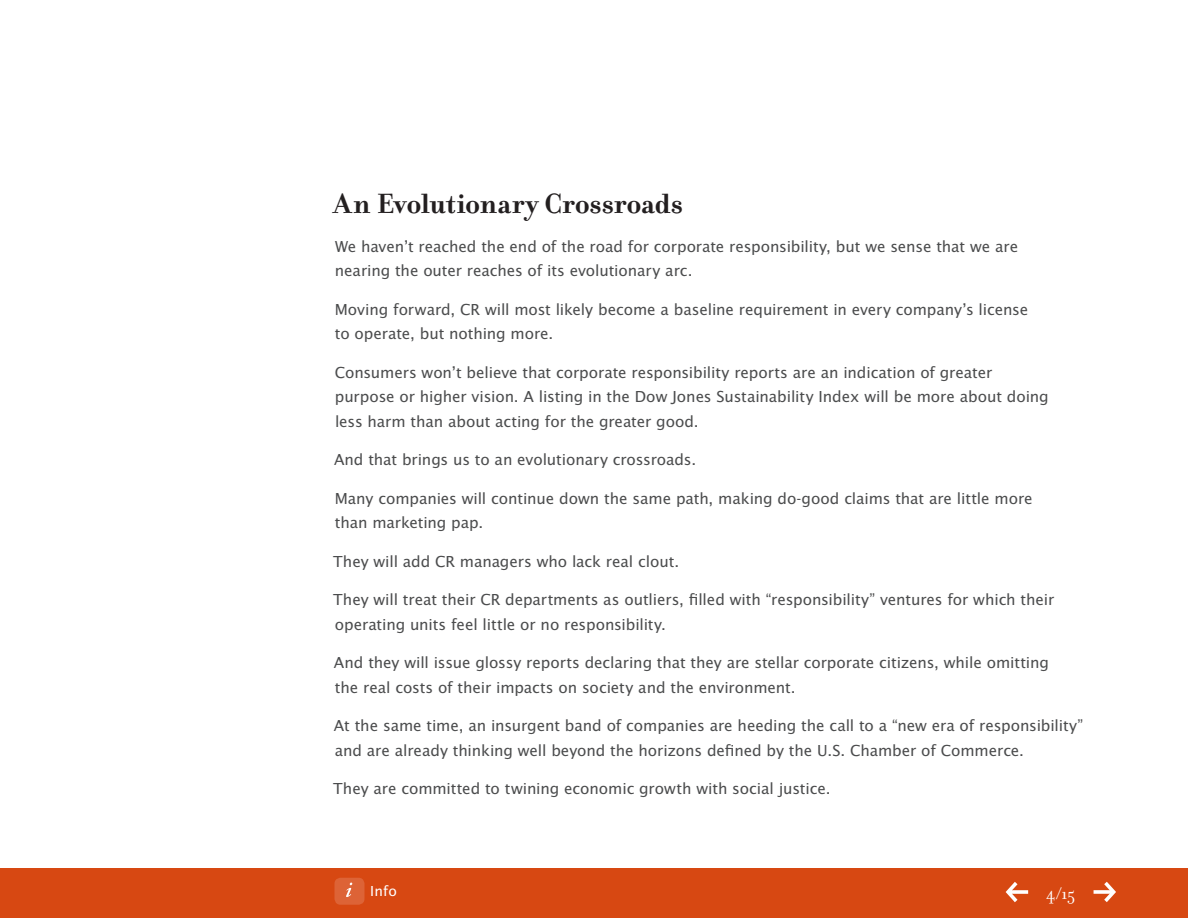
<style>
.page{position:relative;width:1188px;height:918px;background:#fff}
.page>*{position:absolute;margin:0;border:0;box-sizing:border-box;transform-origin:0 0}
.t1{font:700 30px "Filosofia OT";letter-spacing:.01em;color:#231f20}
.t2{font:18px "Filosofia OT";color:#fff}
.t3{font:16.5px/24.8px "Lucida Sans EFOP";letter-spacing:-.005em;color:#4b4c4d}
.t4{font:15px "Lucida Sans EFOP";color:#fff}
</style>
<div class="page">
<div style="left:0;top:869px;width:1188px;height:49px;background:#d74812"></div>
<div style="left:334px;top:878px;width:30px;height:27px;background:#dd6336;border-radius:6px"></div>
<svg style="left:346px;top:883px;width:6px;height:14px"></svg>
<svg style="left:1006px;top:882px;width:22px;height:20px"></svg>
<svg style="left:1094px;top:882px;width:22px;height:20px"></svg>
<h1 class="t1" style="left:334px;top:187px;width:351px">An Evolutionary Crossroads</h1>
<p class="t3" style="left:335px;top:235px;width:685px">We haven’t reached the end of the road for corporate responsibility, but we sense that we are nearing the outer reaches of its evolutionary arc.</p>
<p class="t3" style="left:335px;top:298px;width:695px">Moving forward, CR will most likely become a baseline requirement in every company’s license to operate, but nothing more.</p>
<p class="t3" style="left:335px;top:361px;width:716px">Consumers won’t believe that corporate responsibility reports are an indication of greater purpose or higher vision. A listing in the Dow Jones Sustainability Index will be more about doing less harm than about acting for the greater good.</p>
<p class="t3" style="left:334px;top:448px;width:364px">And that brings us to an evolutionary crossroads.</p>
<p class="t3" style="left:335px;top:487px;width:699px">Many companies will continue down the same path, making do-good claims that are little more than marketing pap.</p>
<p class="t3" style="left:333px;top:550px;width:347px">They will add CR managers who lack real clout.</p>
<p class="t3" style="left:333px;top:588px;width:722px">They will treat their CR departments as outliers, filled with “responsibility” ventures for which their operating units feel little or no responsibility.</p>
<p class="t3" style="left:334px;top:651px;width:717px">And they will issue glossy reports declaring that they are stellar corporate citizens, while omitting the real costs of their impacts on society and the environment.</p>
<p class="t3" style="left:334px;top:714px;width:751px">At the same time, an insurgent band of companies are heeding the call to a “new era of responsibility” and are already thinking well beyond the horizons defined by the U.S. Chamber of Commerce.</p>
<p class="t3" style="left:333px;top:777px;width:499px">They are committed to twining economic growth with social justice.</p>
<p class="t4" style="left:370px;top:883px;width:28px">Info</p>
<p class="t2" style="left:1046px;top:884px;width:31px">4/15</p>
</div>
